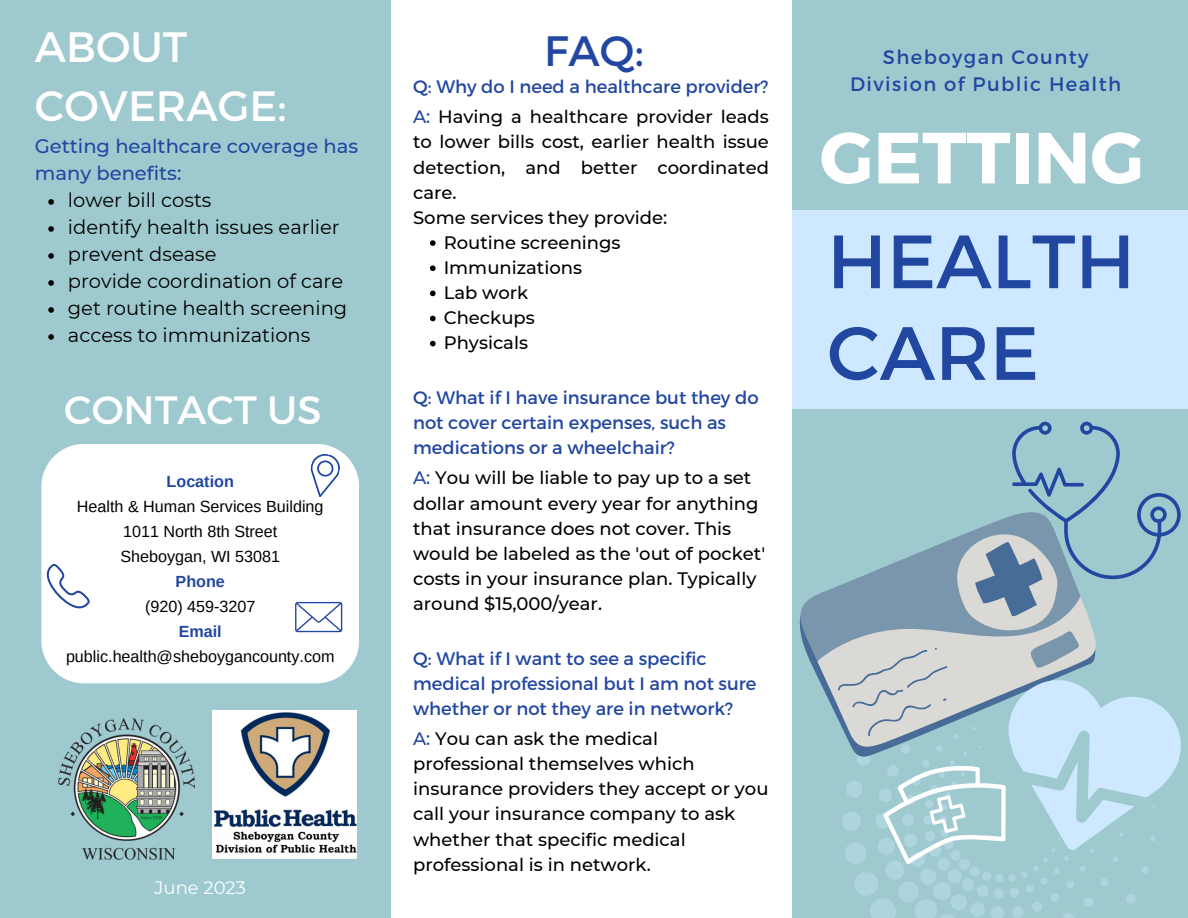
<style>
.page{position:relative;width:1188px;height:918px;background:#fff}
.page>*{position:absolute;margin:0;border:0;box-sizing:border-box;transform-origin:0 0}
.t1{font:75.3px "Montserrat";color:#2247a1}
.t2{font:700 72.3px "Montserrat";color:#fff}
.t3{font:42.45px/58.5px "Montserrat";color:#fff}
.t4{font:42.45px "Montserrat";color:#2247a1}
.t5{font:39.45px "Montserrat";color:#fff}
.t6{font:19.5px "Montserrat";color:#000}
.t7{font:500 19.5px/27px "Montserrat";color:#2247a1}
.t8{font:19.5px "Montserrat";letter-spacing:.075em;color:#2247a1}
.t9{font:500 18px/25.2px "Montserrat";color:#000}
.t10{font:18px/25.2px "Montserrat";color:#2247a1}
.t11{font:18px "Montserrat";color:#fff}
.t12{font:16.2px "Arimo";color:#000}
.t13{font:700 16.2px "Arimo";color:#2247a1}
.s1{color:#2247a1}
</style>
<div class="page">
<div style="left:792px;top:0;width:396px;height:918px;background:#9ecacf"></div>
<div style="left:0;top:0;width:390px;height:918px;background:#9ecacf"></div>
<div style="left:41px;top:444px;width:318px;height:239px;background:#fff;border-radius:43px"></div>
<svg style="left:46px;top:563px;width:44px;height:45px"></svg>
<svg style="left:295px;top:602px;width:47px;height:30px"></svg>
<svg style="left:310px;top:451px;width:31px;height:46px"></svg>
<div style="left:792px;top:210px;width:396px;height:199px;background:#cee9ff"></div>
<svg style="left:945px;top:529px;width:151px;height:126px"></svg>
<svg style="left:799px;top:542px;width:296px;height:185px"></svg>
<svg style="left:1012px;top:422px;width:169px;height:157px"></svg>
<svg style="left:842px;top:666px;width:339px;height:252px"></svg>
<img style="left:58px;top:718px;width:137px;height:142px">
<img style="left:212px;top:710px;width:144px;height:149px">
<svg style="left:48px;top:199px;width:6px;height:6px"></svg>
<svg style="left:48px;top:226px;width:6px;height:6px"></svg>
<svg style="left:48px;top:253px;width:6px;height:6px"></svg>
<svg style="left:48px;top:280px;width:6px;height:6px"></svg>
<svg style="left:48px;top:307px;width:6px;height:6px"></svg>
<svg style="left:48px;top:334px;width:6px;height:6px"></svg>
<svg style="left:430px;top:240px;width:6px;height:6px"></svg>
<svg style="left:430px;top:265px;width:6px;height:6px"></svg>
<svg style="left:430px;top:291px;width:6px;height:5px"></svg>
<svg style="left:430px;top:316px;width:6px;height:5px"></svg>
<svg style="left:430px;top:341px;width:6px;height:5px"></svg>
<p class="t3" style="left:35px;top:16px;width:253px">ABOUT<br>COVERAGE:</p>
<p class="t7" style="left:35px;top:133px;width:325px">Getting healthcare coverage has many benefits:</p>
<p class="t6" style="left:68px;top:188px;width:145px">lower bill costs</p>
<p class="t6" style="left:68px;top:215px;width:273px">identify health issues earlier</p>
<p class="t6" style="left:68px;top:242px;width:150px">prevent dsease</p>
<p class="t6" style="left:68px;top:269px;width:277px">provide coordination of care</p>
<p class="t6" style="left:68px;top:296px;width:281px">get routine health screening</p>
<p class="t6" style="left:68px;top:323px;width:244px">access to immunizations</p>
<p class="t5" style="left:64px;top:384px;width:259px">CONTACT US</p>
<p class="t13" style="left:167px;top:472px;width:69px">Location</p>
<p class="t12" style="left:77px;top:497px;width:248px">Health &amp; Human Services Building</p>
<p class="t12" style="left:123px;top:522px;width:156px">1011 North 8th Street</p>
<p class="t12" style="left:120px;top:547px;width:161px">Sheboygan, WI 53081</p>
<p class="t13" style="left:176px;top:572px;width:51px">Phone</p>
<p class="t12" style="left:145px;top:597px;width:112px">(920) 459-3207</p>
<p class="t13" style="left:179px;top:622px;width:45px">Email</p>
<p class="t12" style="left:66px;top:647px;width:270px">public.health@sheboygancounty.com</p>
<p class="t11" style="left:155px;top:876px;width:93px">June 2023</p>
<p class="t4" style="left:544px;top:24px;width:101px">FAQ:</p>
<p class="t10" style="left:413px;top:73px;width:357px">Q: Why do I need a healthcare provider?</p>
<p class="t9" style="left:413px;top:104px;width:357px;text-align:justify"><span class="s1">A:</span> Having a healthcare provider leads to lower bills cost, earlier health issue detection, and better coordinated care.</p>
<p class="t9" style="left:413px;top:205px;width:256px">Some services they provide:</p>
<p class="t9" style="left:444px;top:230px;width:178px">Routine screenings</p>
<p class="t9" style="left:444px;top:255px;width:140px">Immunizations</p>
<p class="t9" style="left:444px;top:280px;width:86px">Lab work</p>
<p class="t9" style="left:444px;top:305px;width:93px">Checkups</p>
<p class="t9" style="left:444px;top:330px;width:86px">Physicals</p>
<p class="t10" style="left:413px;top:384px;width:347px">Q: What if I have insurance but they do not cover certain expenses, such as medications or a wheelchair?</p>
<p class="t9" style="left:413px;top:465px;width:354px"><span class="s1">A:</span> You will be liable to pay up to a set dollar amount every year for anything that insurance does not cover. This would be labeled as the 'out of pocket' costs in your insurance plan. Typically around $15,000/year.</p>
<p class="t10" style="left:413px;top:645px;width:345px">Q: What if I want to see a specific medical professional but I am not sure whether or not they are in network?</p>
<p class="t9" style="left:413px;top:726px;width:357px"><span class="s1">A:</span> You can ask the medical professional themselves which insurance providers they accept or you call your insurance company to ask whether that specific medical professional is in network.</p>
<p class="t8" style="left:883px;top:45px;width:207px">Sheboygan County</p>
<p class="t8" style="left:850px;top:72px;width:273px">Division of Public Health</p>
<p class="t2" style="left:820px;top:111px;width:326px">GETTING</p>
<p class="t1" style="left:827px;top:212px;width:309px">HEALTH</p>
<p class="t1" style="left:827px;top:304px;width:213px">CARE</p>
</div>
